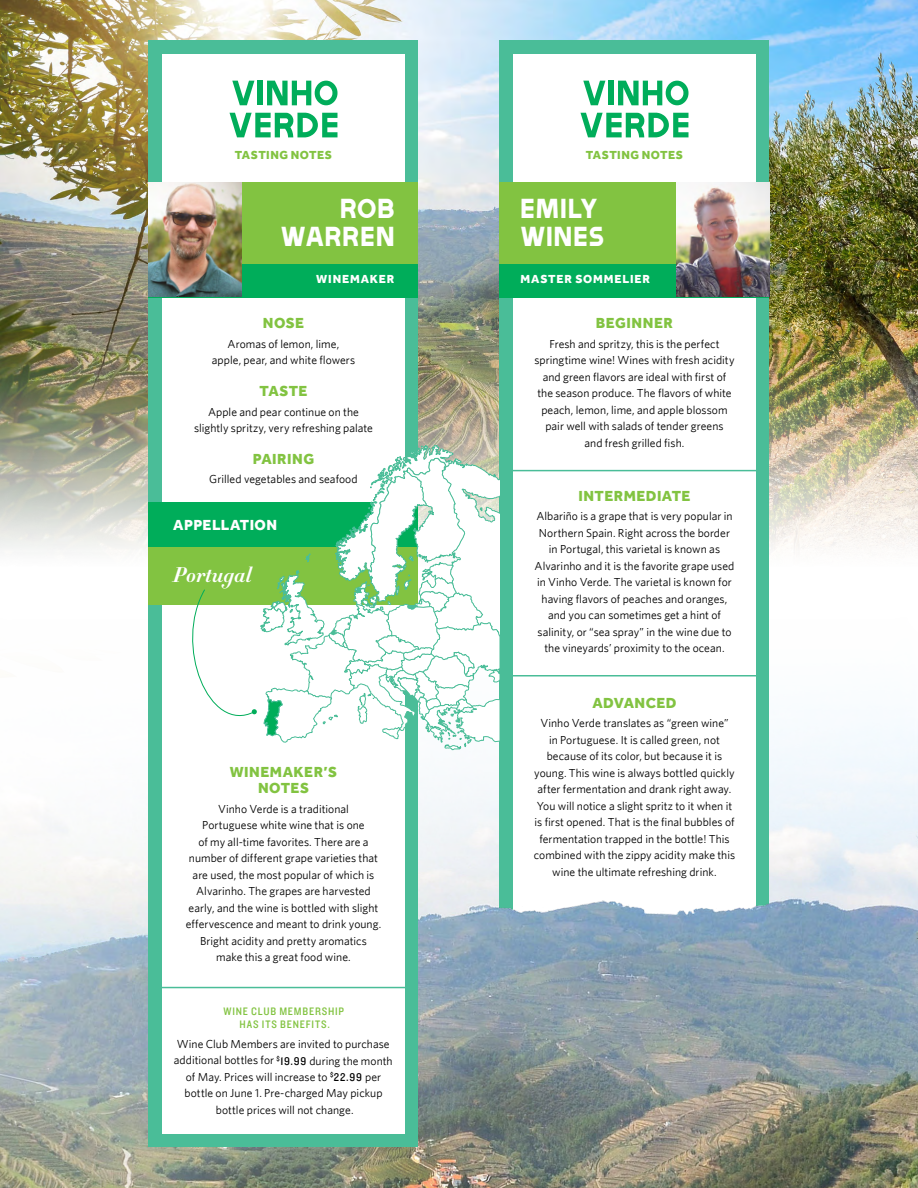
<style>
.page{position:relative;width:918px;height:1188px;background:#fff}
.page>*{position:absolute;margin:0;border:0;box-sizing:border-box;transform-origin:0 0}
.t1{font:30px/28.5px "Tribbon A";letter-spacing:.04em;color:#fff;text-align:right}
.t2{font:21px "Didot HTF B06 Bold Ital";letter-spacing:-.005em;color:#fff}
.t3{font:800 15px/16.5px "Effra";letter-spacing:.03em;color:#82c341;text-align:center}
.t4{font:800 15px "Effra";letter-spacing:.025em;color:#fff}
.t5{font:800 12px "Effra";letter-spacing:.04em;color:#82c341}
.t6{font:800 12px "Effra";letter-spacing:.075em;color:#fff}
.t7{font:11.7px/16.5px "Whitney";letter-spacing:.005em;color:#000;text-align:center}
.t8{font:11.25px/13.5px "Knockout HTF30 Junior Welterwt";letter-spacing:.075em;color:#82c341;text-align:center}
.s1{font-family:"Knockout HTF30 Junior Welterwt"}
</style>
<div class="page">
<img style="left:0;top:727px;width:918px;height:140px">
<img style="left:0;top:0;width:918px;height:550px">
<div style="left:500px;top:40px;width:270px;height:1108px;background:#4abd98"></div>
<div style="left:513px;top:54px;width:243px;height:1080px;background:#fff"></div>
<div style="left:500px;top:182px;width:270px;height:115px;background:#82c341"></div>
<hr style="left:508px;top:470px;width:253px;height:1px;background:#4abd98">
<hr style="left:508px;top:675px;width:253px;height:1px;background:#4abd98">
<div style="left:500px;top:264px;width:270px;height:33px;background:#00ad5a"></div>
<img style="left:676px;top:182px;width:94px;height:115px">
<svg style="left:583px;top:81px;width:22px;height:24px"></svg>
<div style="left:609px;top:81px;width:5px;height:24px;background:#00ad5a"></div>
<svg style="left:618px;top:81px;width:71px;height:24px"></svg>
<svg style="left:581px;top:113px;width:107px;height:24px"></svg>
<img style="left:0;top:867px;width:918px;height:321px">
<div style="left:148px;top:40px;width:270px;height:1108px;background:#4abd98"></div>
<div style="left:162px;top:54px;width:243px;height:1080px;background:#fff"></div>
<div style="left:148px;top:182px;width:270px;height:115px;background:#82c341"></div>
<svg style="left:232px;top:81px;width:22px;height:24px"></svg>
<div style="left:258px;top:81px;width:5px;height:24px;background:#00ad5a"></div>
<svg style="left:267px;top:81px;width:71px;height:24px"></svg>
<svg style="left:230px;top:113px;width:108px;height:24px"></svg>
<div style="left:148px;top:502px;width:270px;height:102px;background:#82c341"></div>
<div style="left:148px;top:502px;width:270px;height:45px;background:#00ad5a"></div>
<hr style="left:157px;top:987px;width:253px;height:1px;background:#4abd98">
<div style="left:148px;top:264px;width:270px;height:33px;background:#00ad5a"></div>
<img style="left:148px;top:182px;width:94px;height:115px">
<svg style="left:173px;top:375px;width:327px;height:375px"></svg>
<p class="t5" style="left:235px;top:148px;width:99px">TASTING NOTES</p>
<h1 class="t1" style="left:281px;top:195px;width:115px">ROB<br>WARREN</h1>
<p class="t6" style="left:316px;top:272px;width:80px">WINEMAKER</p>
<p class="t3" style="left:263px;top:315px;width:43px">NOSE</p>
<p class="t7" style="left:212px;top:335px;width:145px">Aromas of lemon, lime, apple, pear, and white flowers</p>
<p class="t3" style="left:260px;top:382px;width:49px">TASTE</p>
<p class="t7" style="left:194px;top:403px;width:180px">Apple and pear continue on the slightly spritzy, very refreshing palate</p>
<p class="t3" style="left:253px;top:450px;width:63px">PAIRING</p>
<p class="t7" style="left:209px;top:471px;width:150px">Grilled vegetables and seafood</p>
<p class="t4" style="left:173px;top:517px;width:106px">APPELLATION</p>
<h2 class="t2" style="left:173px;top:561px;width:80px">Portugal</h2>
<p class="t3" style="left:230px;top:763px;width:109px">WINEMAKER’S<br>NOTES</p>
<p class="t7" style="left:186px;top:800px;width:197px">Vinho Verde is a traditional<br>Portuguese white wine that is one<br>of my all-time favorites. There are a number of different grape varieties that are used, the most popular of which is Alvarinho. The grapes are harvested early, and the wine is bottled with slight effervescence and meant to drink young.<br>Bright acidity and pretty aromatics make this a great food wine.</p>
<p class="t8" style="left:223px;top:1005px;width:122px">WINE CLUB MEMBERSHIP<br>HAS ITS BENEFITS.</p>
<p class="t7" style="left:174px;top:1035px;width:220px">Wine Club Members are invited to purchase additional bottles for <sup>$</sup><span class="s1">19.99</span> during the month of May. Prices will increase to <sup>$</sup><span class="s1">22.99</span> per bottle on June 1. Pre-charged May pickup bottle prices will not change.</p>
<p class="t5" style="left:586px;top:148px;width:99px">TASTING NOTES</p>
<h1 class="t1" style="left:520px;top:195px;width:86px;text-align:left">EMILY<br>WINES</h1>
<p class="t6" style="left:520px;top:272px;width:131px">MASTER SOMMELIER</p>
<p class="t3" style="left:596px;top:315px;width:79px">BEGINNER</p>
<p class="t7" style="left:534px;top:335px;width:202px">Fresh and spritzy, this is the perfect springtime wine! Wines with fresh acidity and green flavors are ideal with first of the season produce. The flavors of white peach, lemon, lime, and apple blossom pair well with salads of tender greens<br>and fresh grilled fish.</p>
<p class="t3" style="left:579px;top:487px;width:113px">INTERMEDIATE</p>
<p class="t7" style="left:535px;top:508px;width:201px">Albariño is a grape that is very popular in Northern Spain. Right across the border in Portugal, this varietal is known as Alvarinho and it is the favorite grape used in Vinho Verde. The varietal is known for having flavors of peaches and oranges, and you can sometimes get a hint of salinity, or “sea spray” in the wine due to the vineyards’ proximity to the ocean.</p>
<p class="t3" style="left:592px;top:694px;width:86px">ADVANCED</p>
<p class="t7" style="left:534px;top:715px;width:203px">Vinho Verde translates as “green wine”<br>in Portuguese. It is called green, not because of its color, but because it is young. This wine is always bottled quickly after fermentation and drank right away.<br>You will notice a slight spritz to it when it is first opened. That is the final bubbles of fermentation trapped in the bottle! This combined with the zippy acidity make this wine the ultimate refreshing drink.</p>
</div>
